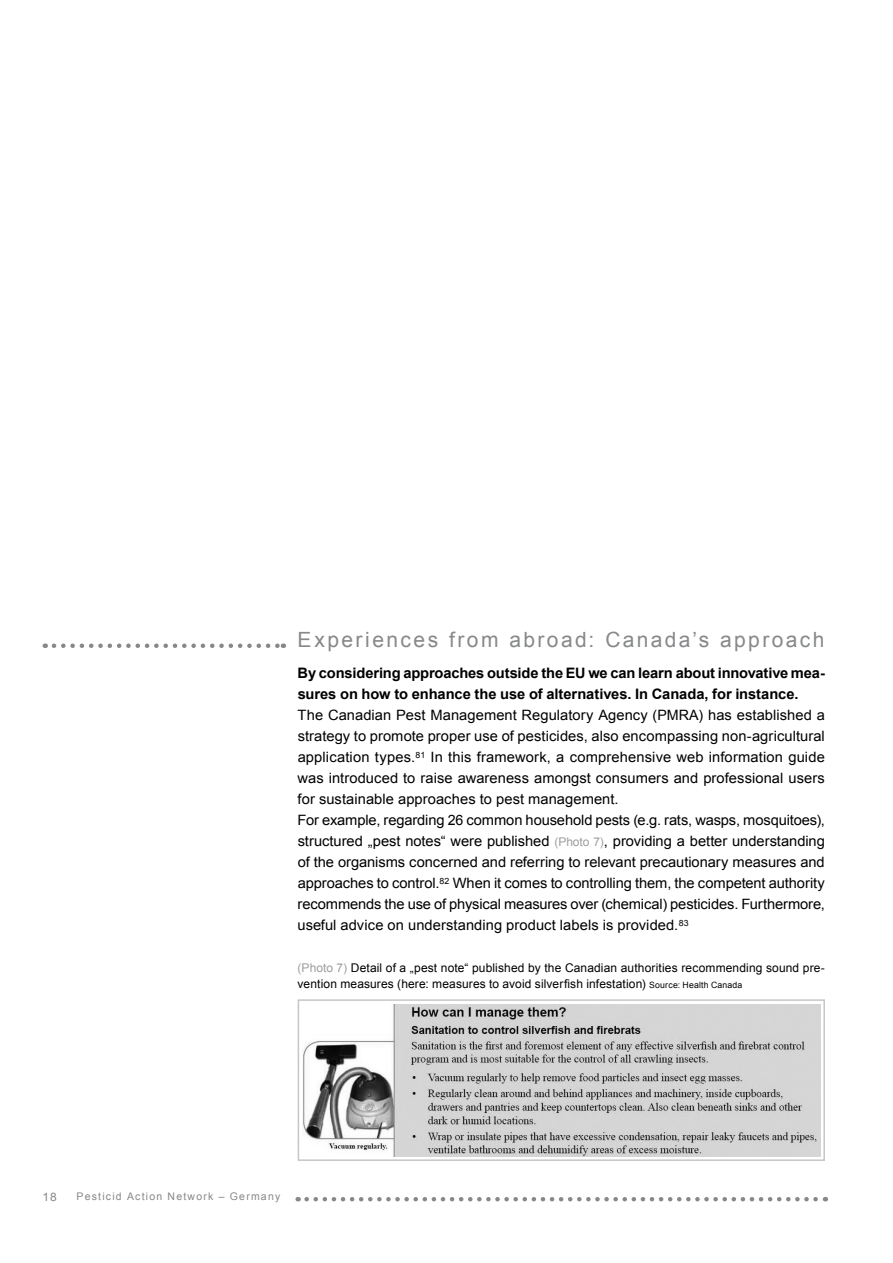
<style>
.page{position:relative;width:893px;height:1263px;background:#fff}
.page>*{position:absolute;margin:0;border:0;box-sizing:border-box;transform-origin:0 0}
.t1{font:21px "Arial";letter-spacing:.115em;color:#87888a}
.t2{font:700 14.4px/21px "Arial";letter-spacing:-.01em;color:#000}
.t3{font:14.25px/21px "Arial";color:#000}
.t4{font:12px/15.8px "Arial";letter-spacing:.01em;color:#000}
.t5{font:11.7px "Arial";color:#87888a}
.t6{font:10.5px "Arial";letter-spacing:.115em;color:#87888a}
.s1{font-size:12px;color:#9c9d9f}
.s2{color:#9c9d9f}
.s3{font-size:8.7px}
</style>
<div class="page">
<svg style="left:307px;top:1197px;width:519px;height:4px"></svg>
<img style="left:303px;top:1004px;width:517px;height:152px">
<div style="left:298px;top:999px;width:527px;height:162px;border:2px solid #c5c6c8"></div>
<svg style="left:54px;top:643px;width:230px;height:5px"></svg>
<h1 class="t1" style="left:298px;top:626px;width:528px">Experiences from abroad: Canada’s approach</h1>
<p class="t2" style="left:298px;top:663px;width:529px">By considering approaches outside the EU we can learn about innovative mea&shy;sures on how to enhance the use of alternatives. In Canada, for instance.</p>
<p class="t3" style="left:298px;top:705px;width:529px">The Canadian Pest Management Regulatory Agency (PMRA) has established a strategy to promote proper use of pesticides, also encompassing non-agricultural application types.<sup>81</sup> In this framework, a comprehensive web information guide was introduced to raise awareness amongst consumers and professional users for sustainable approaches to pest management.<br>For example, regarding 26 common household pests (e.g. rats, wasps, mosquitoes), structured „pest notes“ were published <span class="s1">(Photo 7)</span>, providing a better understanding of the organisms concerned and referring to relevant precautionary measures and approaches to control.<sup>82</sup> When it comes to controlling them, the competent authority recommends the use of physical measures over (chemical) pesticides. Furthermore, useful advice on understanding product labels is provided.<sup>83</sup></p>
<p class="t4" style="left:298px;top:960px;width:529px"><span class="s2">(Photo 7)</span> Detail of a „pest note“ published by the Canadian authorities recommending sound pre&shy;vention measures (here: measures to avoid silverfish infestation) <span class="s3">Source: Health Canada</span></p>
<p class="t5" style="left:43px;top:1189px;width:16px">18</p>
<p class="t6" style="left:77px;top:1190px;width:205px">Pesticid Action Network – Germany</p>
</div>
